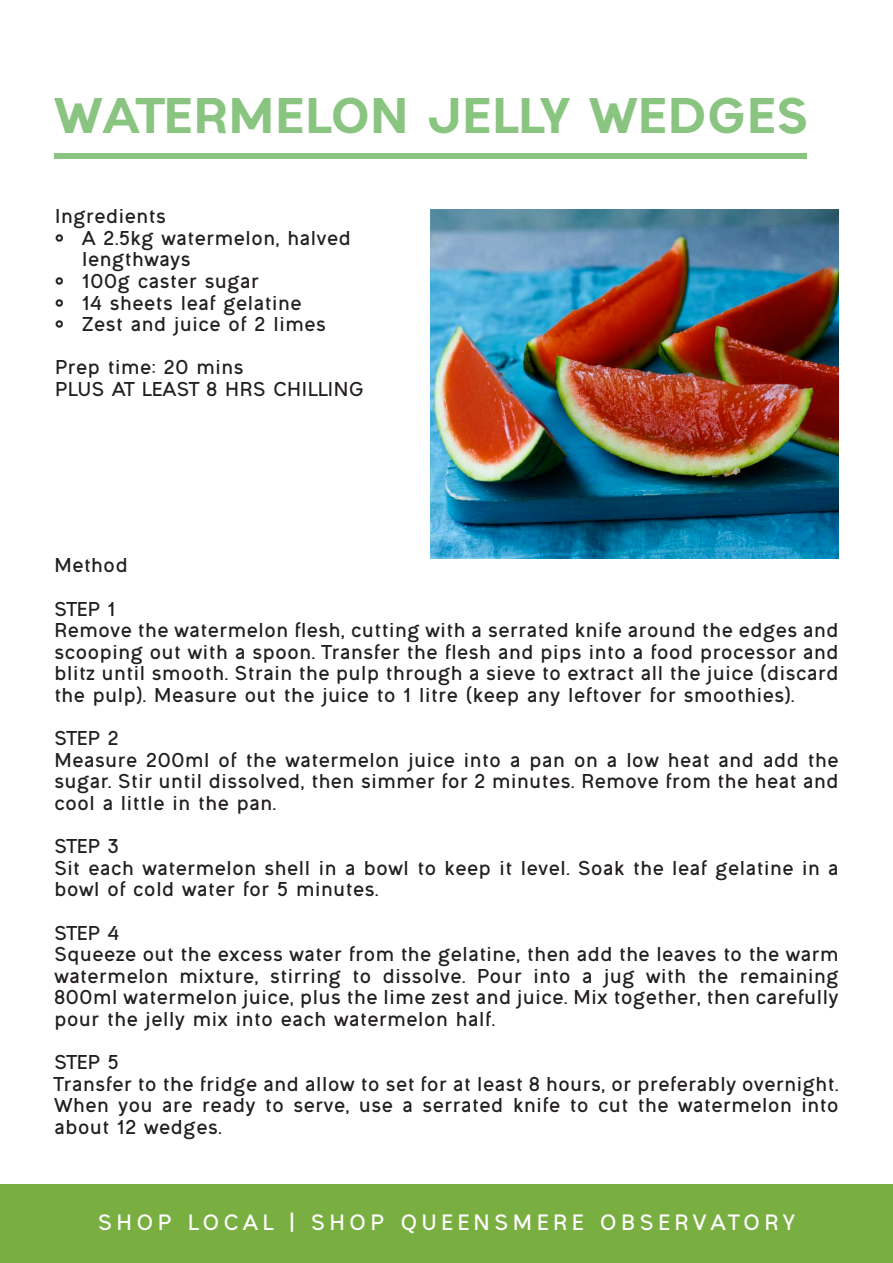
<style>
.page{position:relative;width:893px;height:1263px;background:#fff}
.page>*{position:absolute;margin:0;border:0;box-sizing:border-box;transform-origin:0 0}
.t1{font:800 45px "Ogonek";color:#89c480}
.t2{font:700 19.95px "Ogonek";letter-spacing:.2em;color:#fff}
.t3{font:700 18px/21.6px "Ogonek";color:#231f20;text-align:justify}
</style>
<div class="page">
<div style="left:0;top:1184px;width:893px;height:79px;background:#79ae41"></div>
<div style="left:55px;top:153px;width:752px;height:6px;background:#89c480"></div>
<img style="left:431px;top:209px;width:408px;height:349px">
<p class="t1" style="left:54px;top:81px;width:756px">WATERMELON JELLY WEDGES</p>
<p class="t3" style="left:55px;top:205px;width:113px">Ingredients</p>
<p class="t3" style="left:82px;top:227px;width:271px;text-indent:-27px">• A 2.5kg watermelon, halved lengthways</p>
<p class="t3" style="left:55px;top:270px;width:206px">• 100g caster sugar</p>
<p class="t3" style="left:55px;top:292px;width:248px">• 14 sheets leaf gelatine</p>
<p class="t3" style="left:55px;top:313px;width:273px">• Zest and juice of 2 limes</p>
<p class="t3" style="left:55px;top:356px;width:190px">Prep time: 20 mins</p>
<p class="t3" style="left:55px;top:378px;width:311px">PLUS AT LEAST 8 HRS CHILLING</p>
<p class="t3" style="left:54px;top:554px;width:75px">Method</p>
<p class="t3" style="left:54px;top:597px;width:63px">STEP 1</p>
<p class="t3" style="left:54px;top:619px;width:786px">Remove the watermelon flesh, cutting with a serrated knife around the edges and scooping out with a spoon. Transfer the flesh and pips into a food processor and blitz until smooth. Strain the pulp through a sieve to extract all the juice (discard the pulp). Measure out the juice to 1 litre (keep any leftover for smoothies).</p>
<p class="t3" style="left:54px;top:727px;width:66px">STEP 2</p>
<p class="t3" style="left:54px;top:749px;width:786px">Measure 200ml of the watermelon juice into a pan on a low heat and add the sugar. Stir until dissolved, then simmer for 2 minutes. Remove from the heat and cool a little in the pan.</p>
<p class="t3" style="left:54px;top:835px;width:66px">STEP 3</p>
<p class="t3" style="left:54px;top:857px;width:786px">Sit each watermelon shell in a bowl to keep it level. Soak the leaf gelatine in a bowl of cold water for 5 minutes.</p>
<p class="t3" style="left:54px;top:921px;width:67px">STEP 4</p>
<p class="t3" style="left:54px;top:943px;width:786px">Squeeze out the excess water from the gelatine, then add the leaves to the warm watermelon mixture, stirring to dissolve. Pour into a jug with the remaining 800ml watermelon juice, plus the lime zest and juice. Mix together, then carefully pour the jelly mix into each watermelon half.</p>
<p class="t3" style="left:54px;top:1051px;width:66px">STEP 5</p>
<p class="t3" style="left:54px;top:1073px;width:786px">Transfer to the fridge and allow to set for at least 8 hours, or preferably overnight.<br>When you are ready to serve, use a serrated knife to cut the watermelon into about 12 wedges.</p>
<p class="t2" style="left:98px;top:1207px;width:699px">SHOP LOCAL | SHOP QUEENSMERE OBSERVATORY</p>
</div>
